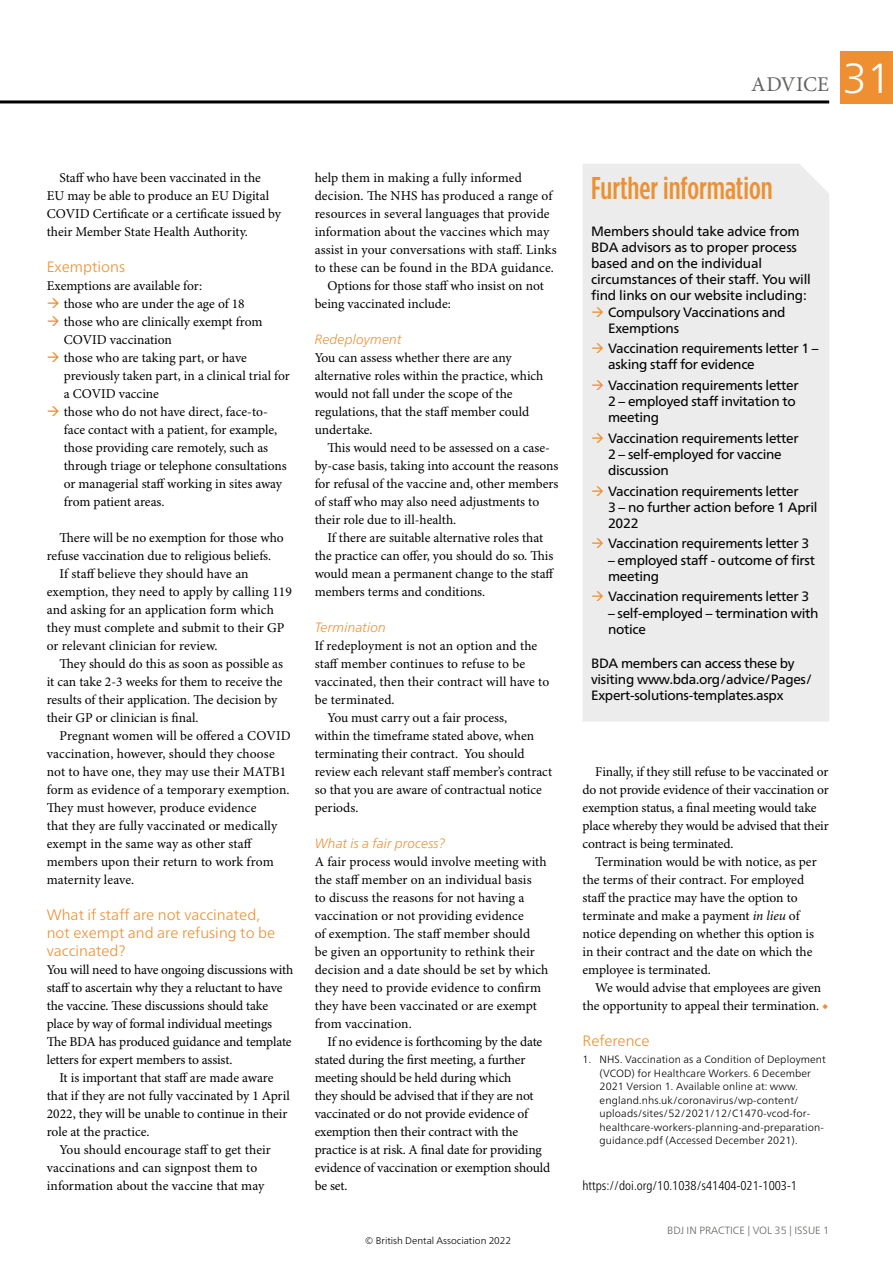
<style>
.page{position:relative;width:893px;height:1263px;background:#fff}
.page>*{position:absolute;margin:0;border:0;box-sizing:border-box;transform-origin:0 0}
.NoXML_page_numbers{font:300 42px "Frutiger Neue LT Pro";color:#fff}
.Box_Heading_x{font:500 31.5px "Gotham Condensed";color:#ee9031}
.NoXML_category{font:21px "Minion Pro";letter-spacing:.005em;color:#656361}
.SectionHeading_1_x{font:300 15px/18px "Frutiger Neue LT Pro";color:#ee9031}
.Bibliography_Heading{font:300 15px "Frutiger Neue LT Pro";color:#ee9031}
.Para_body{font:13.5px/18px "Minion Pro";color:#000}
.Para_body_1st{font:13.5px/18px "Minion Pro";color:#000}
.Para_box_text{font:13.5px/16.2px "Frutiger Neue LT Pro Regular 2";letter-spacing:-.02em;color:#000}
.Para_box_text-2{font:13.5px/16.2px "Frutiger Neue LT Pro";letter-spacing:-.02em;color:#000}
.SectionHeading_2_x{font:italic 300 13.5px "Frutiger Neue LT Pro";color:#ee9031}
.NoXML_DOI{font:12.75px "Frutiger Neue LT Pro Cn Lt 2";color:#000}
.t1{font:300 10.5px/13.5px "Frutiger Neue LT Pro";letter-spacing:.01em;color:#000}
.NoXML_footer{font:300 10.5px "Frutiger Neue LT Pro";color:#656361}
.NoXML_Hidden_for_Onl{font:300 9.75px "Frutiger Neue LT Pro";color:#000}
.s1{font-family:"Frutiger Neue LT Pro"}
.s2{font-family:"Frutiger Neue LT Pro Regular 2"}
.s3{font-style:italic}
.s4{color:#ee9031}
</style>
<div class="page">
<hr style="left:0;top:100px;width:829px;height:3px;background:#000">
<div style="left:840px;top:51px;width:53px;height:52px;background:#ee9031"></div>
<div style="left:583px;top:164px;width:246px;height:558px;background:#ececec"></div>
<svg style="left:592px;top:307px;width:11px;height:10px"></svg>
<svg style="left:592px;top:343px;width:11px;height:10px"></svg>
<svg style="left:592px;top:380px;width:11px;height:10px"></svg>
<svg style="left:592px;top:433px;width:11px;height:10px"></svg>
<svg style="left:592px;top:486px;width:11px;height:10px"></svg>
<svg style="left:592px;top:539px;width:11px;height:9px"></svg>
<svg style="left:592px;top:591px;width:11px;height:10px"></svg>
<p class="NoXML_category" style="left:751px;top:72px;width:79px">ADVICE</p>
<p class="NoXML_page_numbers" style="left:843px;top:54px;width:50px">31</p>
<p class="Para_body" style="left:47px;top:169px;width:236px;text-indent:13px">Staff who have been vaccinated in the EU may be able to produce an EU Digital COVID Certificate or a certificate issued by their Member State Health Authority.</p>
<p class="SectionHeading_1_x" style="left:47px;top:257px;width:80px">Exemptions</p>
<p class="Para_body_1st" style="left:47px;top:277px;width:157px">Exemptions are available for:</p>
<p class="Para_body_1st" style="left:64px;top:295px;width:182px">those who are under the age of 18</p>
<p class="Para_body_1st" style="left:64px;top:313px;width:200px">those who are clinically exempt from<br>COVID vaccination</p>
<p class="Para_body_1st" style="left:64px;top:349px;width:228px">those who are taking part, or have previously taken part, in a clinical trial for a COVID vaccine</p>
<p class="Para_body_1st" style="left:64px;top:403px;width:224px">those who do not have direct, face-to&shy;face contact with a patient, for example, those providing care remotely, such as through triage or telephone consultations or managerial staff working in sites away from patient areas.</p>
<p class="Para_body" style="left:47px;top:529px;width:239px;text-indent:13px">There will be no exemption for those who refuse vaccination due to religious beliefs.</p>
<p class="Para_body" style="left:47px;top:565px;width:247px;text-indent:13px">If staff believe they should have an exemption, they need to apply by calling 119 and asking for an application form which they must complete and submit to their GP or relevant clinician for review.</p>
<p class="Para_body" style="left:47px;top:655px;width:238px;text-indent:13px">They should do this as soon as possible as it can take 2-3 weeks for them to receive the results of their application. The decision by their GP or clinician is final.</p>
<p class="Para_body" style="left:47px;top:727px;width:245px;text-indent:13px">Pregnant women will be offered a COVID vaccination, however, should they choose not to have one, they may use their MATB1 form as evidence of a temporary exemption.<br>They must however, produce evidence<br>that they are fully vaccinated or medically exempt in the same way as other staff members upon their return to work from maternity leave.</p>
<p class="SectionHeading_1_x" style="left:47px;top:905px;width:230px">What if staff are not vaccinated, not exempt and are refusing to be vaccinated?</p>
<p class="Para_body_1st" style="left:47px;top:961px;width:248px">You will need to have ongoing discussions with staff to ascertain why they a reluctant to have the vaccine. These discussions should take place by way of formal individual meetings The BDA has produced guidance and template letters for expert members to assist.</p>
<p class="Para_body" style="left:47px;top:1069px;width:244px;text-indent:13px">It is important that staff are made aware that if they are not fully vaccinated by 1 April 2022, they will be unable to continue in their role at the practice.</p>
<p class="Para_body" style="left:47px;top:1141px;width:226px;text-indent:13px">You should encourage staff to get their vaccinations and can signpost them to information about the vaccine that may</p>
<p class="Para_body" style="left:315px;top:169px;width:244px">help them in making a fully informed decision. The NHS has produced a range of resources in several languages that provide information about the vaccines which may assist in your conversations with staff. Links to these can be found in the BDA guidance.</p>
<p class="Para_body" style="left:315px;top:277px;width:231px;text-indent:13px">Options for those staff who insist on not being vaccinated include:</p>
<p class="SectionHeading_2_x" style="left:315px;top:331px;width:88px">Redeployment</p>
<p class="Para_body_1st" style="left:315px;top:349px;width:230px">You can assess whether there are any alternative roles within the practice, which would not fall under the scope of the regulations, that the staff member could undertake.</p>
<p class="Para_body" style="left:315px;top:439px;width:245px;text-indent:13px">This would need to be assessed on a case&shy;by-case basis, taking into account the reasons for refusal of the vaccine and, other members of staff who may also need adjustments to their role due to ill-health.</p>
<p class="Para_body" style="left:315px;top:529px;width:241px;text-indent:13px">If there are suitable alternative roles that the practice can offer, you should do so. This would mean a permanent change to the staff members terms and conditions.</p>
<p class="SectionHeading_2_x" style="left:315px;top:619px;width:73px">Termination</p>
<p class="Para_body_1st" style="left:315px;top:637px;width:236px">If redeployment is not an option and the staff member continues to refuse to be vaccinated, then their contract will have to be terminated.</p>
<p class="Para_body" style="left:315px;top:709px;width:239px;text-indent:13px">You must carry out a fair process,<br>within the timeframe stated above, when terminating their contract. You should review each relevant staff member’s contract so that you are aware of contractual notice periods.</p>
<p class="SectionHeading_2_x" style="left:315px;top:835px;width:132px">What is a fair process?</p>
<p class="Para_body_1st" style="left:315px;top:853px;width:235px">A fair process would involve meeting with the staff member on an individual basis<br>to discuss the reasons for not having a vaccination or not providing evidence<br>of exemption. The staff member should<br>be given an opportunity to rethink their decision and a date should be set by which they need to provide evidence to confirm they have been vaccinated or are exempt from vaccination.</p>
<p class="Para_body" style="left:315px;top:1033px;width:237px;text-indent:13px">If no evidence is forthcoming by the date stated during the first meeting, a further meeting should be held during which<br>they should be advised that if they are not vaccinated or do not provide evidence of exemption then their contract with the practice is at risk. A final date for providing evidence of vaccination or exemption should be set.</p>
<p class="NoXML_Hidden_for_Onl" style="left:365px;top:1235px;width:148px">© British Dental Association 2022</p>
<p class="Box_Heading_x" style="left:591px;top:170px;width:183px">Further information</p>
<p class="Para_box_text" style="left:591px;top:223px;width:221px">Members should take advice from BDA advisors as to proper process based and on the individual <span class="s1">circumstances of their staff. You will find links on our website including:</span></p>
<p class="Para_box_text" style="left:608px;top:304px;width:179px">Compulsory Vaccinations and<br>Exemptions</p>
<p class="Para_box_text" style="left:608px;top:340px;width:212px">Vaccination requirements letter 1 – <span class="s1">asking staff for evidence</span></p>
<p class="Para_box_text-2" style="left:608px;top:377px;width:192px"><span class="s2">Vaccination requirements letter<br></span>2 – employed staff invitation to meeting</p>
<p class="Para_box_text" style="left:608px;top:430px;width:192px">Vaccination requirements letter<br>2 – self-employed for vaccine discussion</p>
<p class="Para_box_text" style="left:608px;top:483px;width:211px">Vaccination requirements letter<br>3 – no further action before 1 April<br>2022</p>
<p class="Para_box_text" style="left:608px;top:535px;width:203px">Vaccination requirements letter 3</p>
<p class="Para_box_text-2" style="left:608px;top:552px;width:208px">– employed staff - outcome of first meeting</p>
<p class="Para_box_text" style="left:608px;top:588px;width:203px">Vaccination requirements letter 3</p>
<p class="Para_box_text" style="left:608px;top:604px;width:212px">– self-employed – <span class="s1">termination with </span>notice</p>
<p class="Para_box_text-2" style="left:591px;top:655px;width:223px"><span class="s2">BDA members can access these by </span>visiting www.bda.org/advice/Pages/<br>Expert-solutions-templates.aspx</p>
<p class="Para_body" style="left:583px;top:763px;width:248px;text-indent:13px">Finally, if they still refuse to be vaccinated or do not provide evidence of their vaccination or exemption status, a final meeting would take place whereby they would be advised that their contract is being terminated.</p>
<p class="Para_body" style="left:583px;top:853px;width:236px;text-indent:13px">Termination would be with notice, as per the terms of their contract. For employed staff the practice may have the option to terminate and make a payment <span class="s3">in lieu</span> of notice depending on whether this option is in their contract and the date on which the employee is terminated.</p>
<p class="Para_body" style="left:583px;top:979px;width:247px;text-align:center">We would advise that employees are given the opportunity to appeal their termination. <span class="s4">◆</span></p>
<p class="Bibliography_Heading" style="left:583px;top:1032px;width:68px">Reference</p>
<p class="t1" style="left:600px;top:1053px;width:228px;text-indent:-17px">1. NHS. Vaccination as a Condition of Deployment (VCOD) for Healthcare Workers. 6 December 2021 Version 1. Available online at: www. england.nhs.uk/coronavirus/wp-content/ uploads/sites/52/2021/12/C1470-vcod-for&shy;healthcare-workers-planning-and-preparation&shy;guidance.pdf (Accessed December 2021).</p>
<p class="NoXML_DOI" style="left:583px;top:1178px;width:216px">https://doi.org/10.1038/s41404-021-1003-1</p>
<p class="NoXML_footer" style="left:667px;top:1224px;width:163px">BDJ IN PRACTICE | VOL 35 | ISSUE 1</p>
</div>
